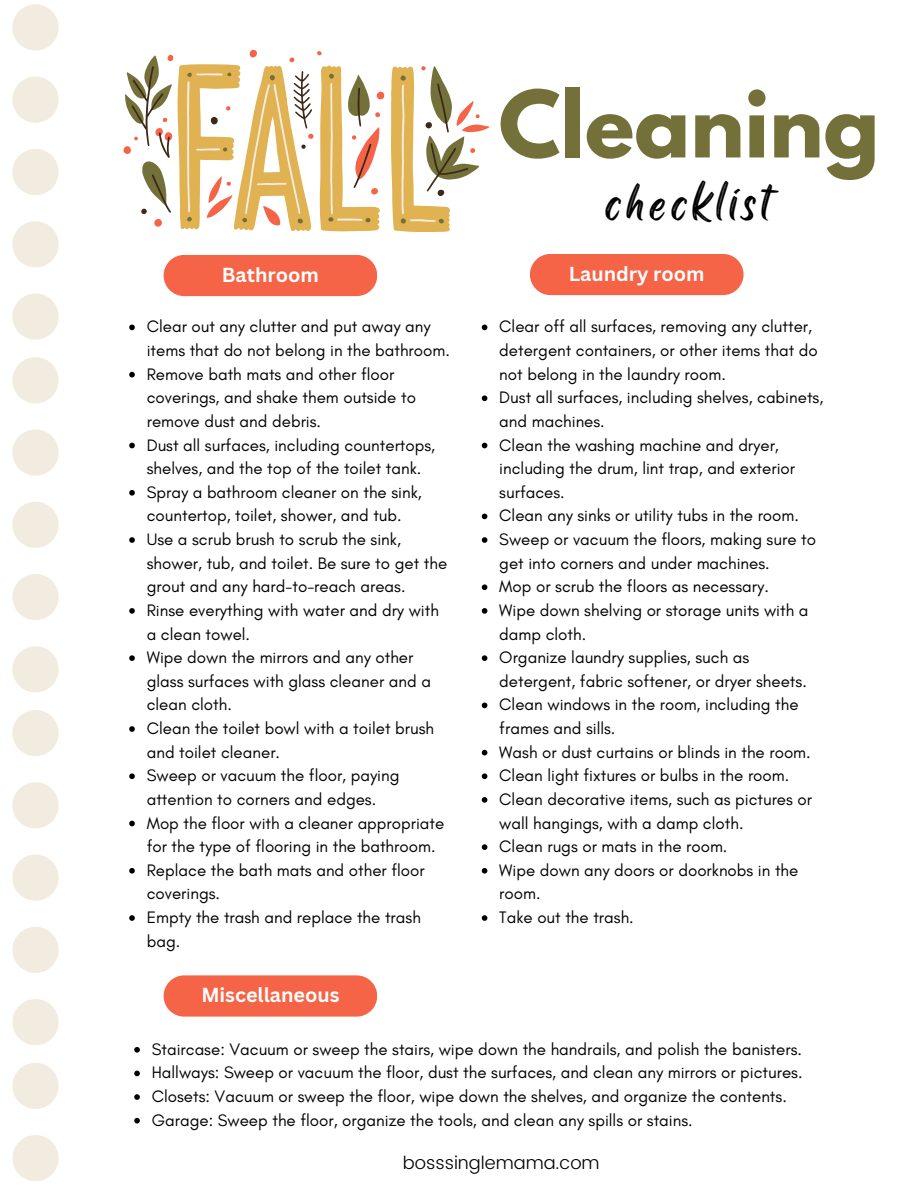
<style>
.page{position:relative;width:918px;height:1188px;background:#fff}
.page>*{position:absolute;margin:0;border:0;box-sizing:border-box;transform-origin:0 0}
.t1{font:700 82.05px "League Spartan";color:#737139}
.t2{font:47.7px "Black Bones";letter-spacing:.115em;color:#000}
.t3{font:700 19.8px "Canva Sans";color:#fff}
.t4{font:300 18px "Poppins";color:#000}
.t5{font:16.95px/23.7px "Glacial Indifference";color:#000}
</style>
<div class="page">
<svg style="left:12px;top:293px;width:47px;height:47px"></svg>
<svg style="left:12px;top:221px;width:47px;height:46px"></svg>
<svg style="left:12px;top:149px;width:47px;height:46px"></svg>
<svg style="left:12px;top:77px;width:47px;height:46px"></svg>
<svg style="left:12px;top:4px;width:47px;height:47px"></svg>
<svg style="left:12px;top:646px;width:47px;height:46px"></svg>
<svg style="left:12px;top:574px;width:47px;height:46px"></svg>
<svg style="left:12px;top:502px;width:47px;height:46px"></svg>
<svg style="left:12px;top:429px;width:47px;height:47px"></svg>
<svg style="left:12px;top:357px;width:47px;height:46px"></svg>
<svg style="left:12px;top:999px;width:47px;height:46px"></svg>
<svg style="left:12px;top:927px;width:47px;height:46px"></svg>
<svg style="left:12px;top:855px;width:47px;height:46px"></svg>
<svg style="left:12px;top:782px;width:47px;height:46px"></svg>
<svg style="left:12px;top:710px;width:47px;height:46px"></svg>
<svg style="left:12px;top:1135px;width:47px;height:46px"></svg>
<svg style="left:12px;top:1063px;width:47px;height:46px"></svg>
<div style="left:164px;top:255px;width:213px;height:41px;background:#f66447;border-radius:21px"></div>
<svg style="left:129px;top:325px;width:6px;height:5px"></svg>
<svg style="left:129px;top:372px;width:6px;height:5px"></svg>
<svg style="left:129px;top:443px;width:6px;height:5px"></svg>
<svg style="left:129px;top:490px;width:6px;height:6px"></svg>
<svg style="left:129px;top:537px;width:6px;height:6px"></svg>
<svg style="left:129px;top:608px;width:6px;height:6px"></svg>
<svg style="left:129px;top:655px;width:6px;height:6px"></svg>
<svg style="left:129px;top:726px;width:6px;height:6px"></svg>
<svg style="left:129px;top:773px;width:6px;height:6px"></svg>
<svg style="left:129px;top:821px;width:6px;height:5px"></svg>
<svg style="left:129px;top:868px;width:6px;height:6px"></svg>
<svg style="left:129px;top:915px;width:6px;height:6px"></svg>
<div style="left:530px;top:254px;width:214px;height:41px;background:#f66447;border-radius:21px"></div>
<svg style="left:482px;top:325px;width:5px;height:5px"></svg>
<svg style="left:482px;top:395px;width:5px;height:6px"></svg>
<svg style="left:482px;top:443px;width:5px;height:5px"></svg>
<svg style="left:482px;top:514px;width:5px;height:5px"></svg>
<svg style="left:482px;top:537px;width:5px;height:6px"></svg>
<svg style="left:482px;top:584px;width:5px;height:6px"></svg>
<svg style="left:482px;top:608px;width:5px;height:6px"></svg>
<svg style="left:482px;top:655px;width:5px;height:6px"></svg>
<svg style="left:482px;top:703px;width:5px;height:5px"></svg>
<svg style="left:482px;top:750px;width:5px;height:5px"></svg>
<svg style="left:482px;top:773px;width:5px;height:6px"></svg>
<svg style="left:482px;top:797px;width:5px;height:6px"></svg>
<svg style="left:482px;top:844px;width:5px;height:6px"></svg>
<svg style="left:482px;top:868px;width:5px;height:6px"></svg>
<svg style="left:482px;top:915px;width:5px;height:6px"></svg>
<div style="left:164px;top:975px;width:213px;height:42px;background:#f66447;border-radius:21px"></div>
<svg style="left:134px;top:1047px;width:6px;height:6px"></svg>
<svg style="left:134px;top:1071px;width:6px;height:5px"></svg>
<svg style="left:134px;top:1094px;width:6px;height:6px"></svg>
<svg style="left:134px;top:1118px;width:6px;height:5px"></svg>
<svg style="left:180px;top:227px;width:270px;height:5px"></svg>
<svg style="left:124px;top:50px;width:366px;height:177px"></svg>
<svg style="left:132px;top:66px;width:336px;height:148px"></svg>
<svg style="left:187px;top:73px;width:249px;height:149px"></svg>
<p class="t3" style="left:222px;top:263px;width:99px">Bathroom</p>
<p class="t5" style="left:147px;top:315px;width:305px">Clear out any clutter and put away any items that do not belong in the bathroom.<br>Remove bath mats and other floor coverings, and shake them outside to remove dust and debris.<br>Dust all surfaces, including countertops, shelves, and the top of the toilet tank.<br>Spray a bathroom cleaner on the sink, countertop, toilet, shower, and tub.<br>Use a scrub brush to scrub the sink, shower, tub, and toilet. Be sure to get the grout and any hard-to-reach areas.<br>Rinse everything with water and dry with a clean towel.<br>Wipe down the mirrors and any other glass surfaces with glass cleaner and a clean cloth.<br>Clean the toilet bowl with a toilet brush and toilet cleaner.<br>Sweep or vacuum the floor, paying attention to corners and edges.<br>Mop the floor with a cleaner appropriate for the type of flooring in the bathroom.<br>Replace the bath mats and other floor coverings.<br>Empty the trash and replace the trash bag.</p>
<h1 class="t1" style="left:499px;top:60px;width:382px">Cleaning</h1>
<h2 class="t2" style="left:605px;top:169px;width:166px">checklist</h2>
<p class="t3" style="left:569px;top:262px;width:137px">Laundry room</p>
<p class="t5" style="left:499px;top:315px;width:326px">Clear off all surfaces, removing any clutter, detergent containers, or other items that do not belong in the laundry room.<br>Dust all surfaces, including shelves, cabinets, and machines.<br>Clean the washing machine and dryer, including the drum, lint trap, and exterior surfaces.<br>Clean any sinks or utility tubs in the room.<br>Sweep or vacuum the floors, making sure to get into corners and under machines.<br>Mop or scrub the floors as necessary.<br>Wipe down shelving or storage units with a damp cloth.<br>Organize laundry supplies, such as detergent, fabric softener, or dryer sheets.<br>Clean windows in the room, including the frames and sills.<br>Wash or dust curtains or blinds in the room.<br>Clean light fixtures or bulbs in the room.<br>Clean decorative items, such as pictures or wall hangings, with a damp cloth.<br>Clean rugs or mats in the room.<br>Wipe down any doors or doorknobs in the room.<br>Take out the trash.</p>
<p class="t3" style="left:201px;top:983px;width:140px">Miscellaneous</p>
<p class="t5" style="left:152px;top:1038px;width:652px">Staircase: Vacuum or sweep the stairs, wipe down the handrails, and polish the banisters.<br>Hallways: Sweep or vacuum the floor, dust the surfaces, and clean any mirrors or pictures.<br>Closets: Vacuum or sweep the floor, wipe down the shelves, and organize the contents.<br>Garage: Sweep the floor, organize the tools, and clean any spills or stains.</p>
<p class="t4" style="left:403px;top:1150px;width:198px">bosssinglemama.com</p>
</div>
